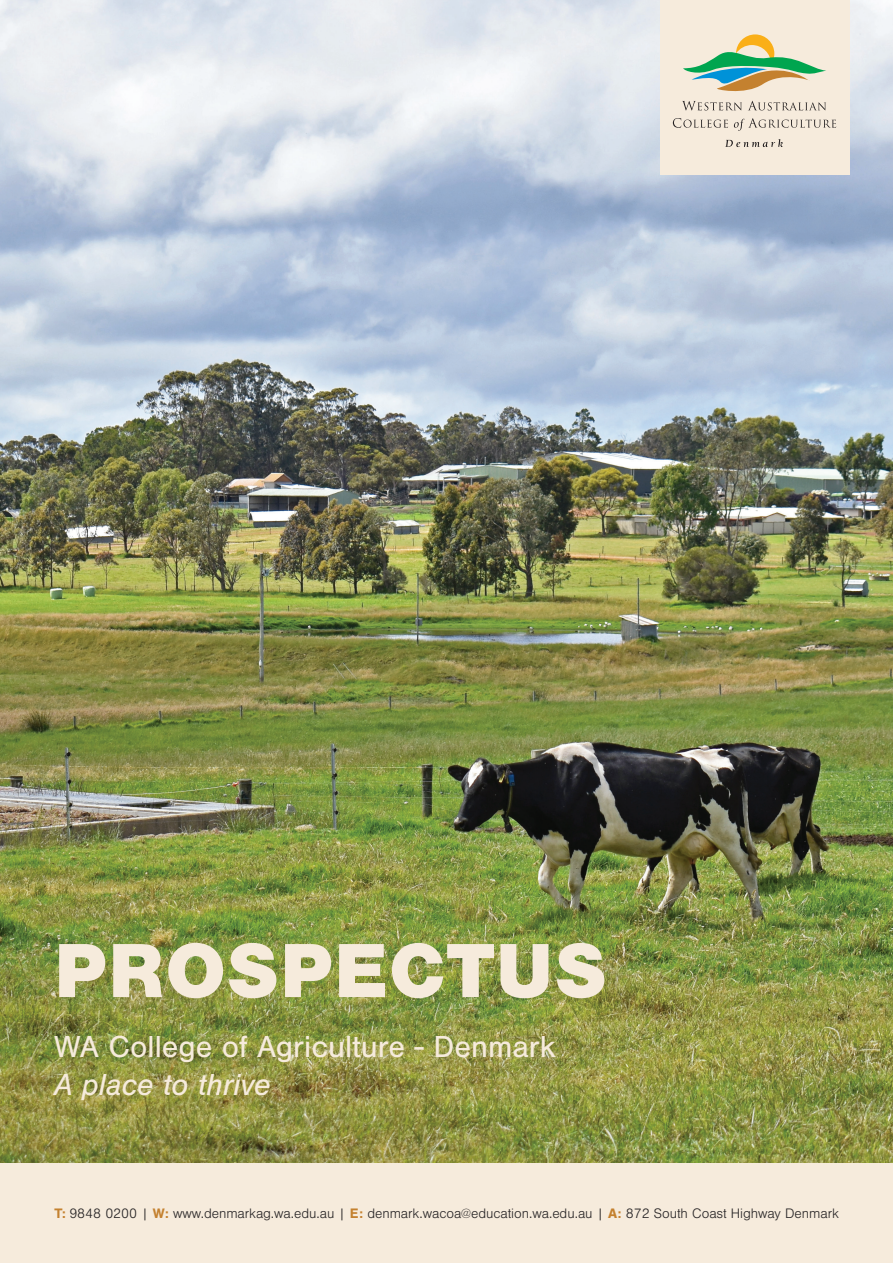
<style>
.page{position:relative;width:893px;height:1263px;background:#fff}
.page>*{position:absolute;margin:0;border:0;box-sizing:border-box;transform-origin:0 0}
.t1{font:900 79.5px "Nimbus San";letter-spacing:.01em;color:#f6ebdc}
.t2{font:31.5px "Nimbus San";color:#f6ebdc}
.t3{font:italic 31.5px "Nimbus San";color:#f6ebdc}
.t4{font:300 14.25px "Nimbus San";letter-spacing:-.005em;color:#282526}
.s1{font-weight:700;color:#c4812f}
</style>
<div class="page">
<img style="left:0;top:0;width:893px;height:1163px">
<div style="left:0;top:1163px;width:893px;height:100px;background:#f6ebdc"></div>
<div style="left:660px;top:0;width:189px;height:175px;background:#f6ebdc"></div>
<svg style="left:673px;top:118px;width:55px;height:10px"></svg>
<svg style="left:734px;top:118px;width:102px;height:13px"></svg>
<svg style="left:682px;top:34px;width:144px;height:77px"></svg>
<svg style="left:725px;top:139px;width:58px;height:8px"></svg>
<h1 class="t1" style="left:54px;top:925px;width:555px">PROSPECTUS</h1>
<h2 class="t2" style="left:54px;top:1029px;width:503px">WA College of Agriculture - Denmark</h2>
<h2 class="t3" style="left:54px;top:1066px;width:218px">A place to thrive</h2>
<p class="t4" style="left:54px;top:1205px;width:786px"><span class="s1">T:</span> 9848 0200 | <span class="s1">W:</span> www.denmarkag.wa.edu.au | <span class="s1">E:</span> denmark.wacoa@education.wa.edu.au | <span class="s1">A:</span> 872 South Coast Highway Denmark</p>
</div>
